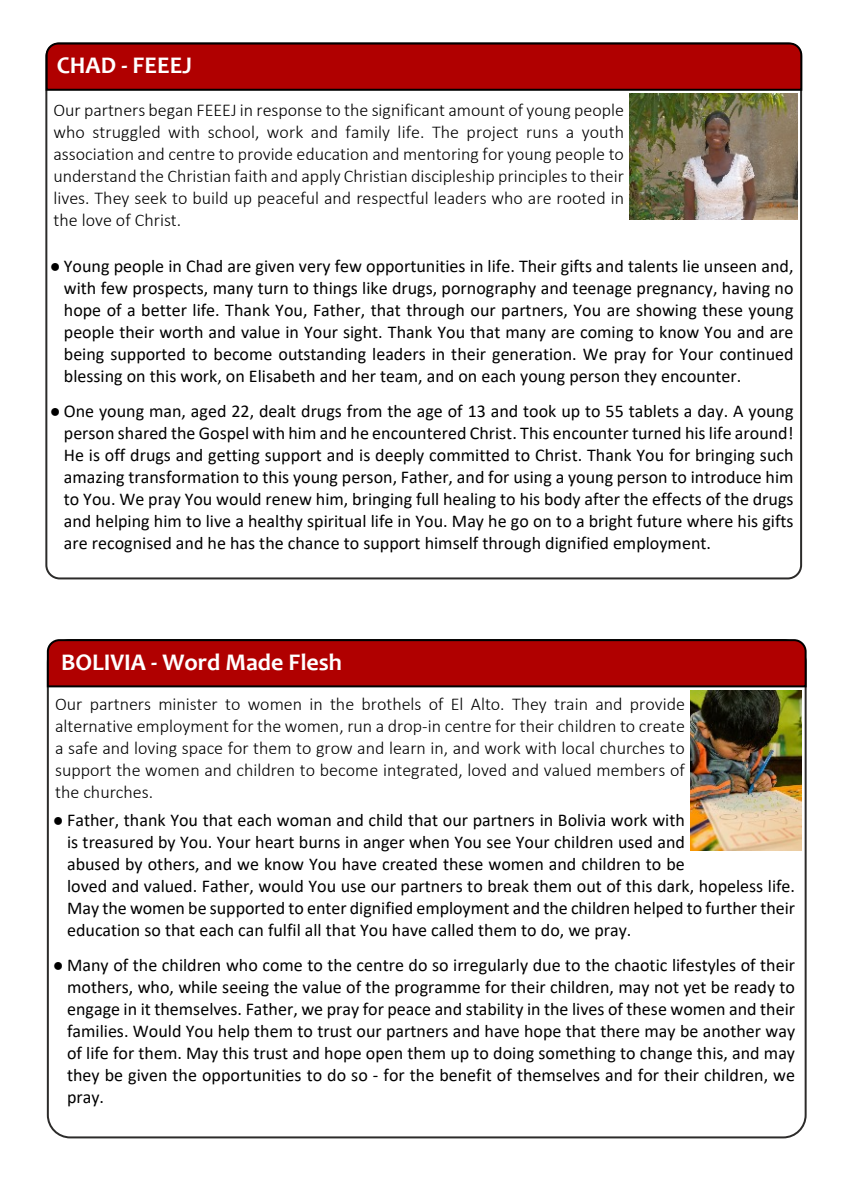
<style>
.page{position:relative;width:842px;height:1191px;background:#fff}
.page>*{position:absolute;margin:0;border:0;box-sizing:border-box;transform-origin:0 0}
.t1{font:700 24px "Candara";color:#fff}
.t2{font:18px/22px "Calibri";color:#000;text-align:justify}
.t3{font:300 18px/22px "Calibri";color:#000;text-align:justify}
.s1{font-family:"Times New Roman"}
</style>
<div class="page">
<div style="left:45px;top:43px;width:757px;height:536px;background:#fff;border:2px solid #2c2b2a;border-radius:13px"></div>
<svg style="left:45px;top:42px;width:758px;height:50px;background:#a30808"></svg>
<div style="left:47px;top:639px;width:760px;height:499px;background:#fff;border:2px solid #2c2b2a;border-radius:22px"></div>
<svg style="left:46px;top:639px;width:761px;height:49px;background:#a10404"></svg>
<img style="left:630px;top:94px;width:168px;height:126px">
<img style="left:691px;top:690px;width:111px;height:160px">
<h1 class="t1" style="left:57px;top:56px;width:137px">CHAD - FEEEJ</h1>
<p class="t3" style="left:53px;top:101px;width:572px">Our partners began FEEEJ in response to the significant amount of young people who struggled with school, work and family life. The project runs a youth association and centre to provide education and mentoring for young people to understand the Christian faith and apply Christian discipleship principles to their lives. They seek to build up peaceful and respectful leaders who are rooted in the love of Christ.</p>
<p class="t2" style="left:64px;top:256px;width:731px;text-indent:-14px"><span class="s1">●</span> Young people in Chad are given very few opportunities in life. Their gifts and talents lie unseen and, with few prospects, many turn to things like drugs, pornography and teenage pregnancy, having no hope of a better life. Thank You, Father, that through our partners, You are showing these young people their worth and value in Your sight. Thank You that many are coming to know You and are being supported to become outstanding leaders in their generation. We pray for Your continued blessing on this work, on Elisabeth and her team, and on each young person they encounter.</p>
<p class="t2" style="left:64px;top:401px;width:731px;text-indent:-14px"><span class="s1">●</span> One young man, aged 22, dealt drugs from the age of 13 and took up to 55 tablets a day. A young person shared the Gospel with him and he encountered Christ. This encounter turned his life around!<br>He is off drugs and getting support and is deeply committed to Christ. Thank You for bringing such amazing transformation to this young person, Father, and for using a young person to introduce him to You. We pray You would renew him, bringing full healing to his body after the effects of the drugs and helping him to live a healthy spiritual life in You. May he go on to a bright future where his gifts are recognised and he has the chance to support himself through dignified employment.</p>
<h1 class="t1" style="left:61px;top:652px;width:283px">BOLIVIA - Word Made Flesh</h1>
<p class="t3" style="left:55px;top:694px;width:631px">Our partners minister to women in the brothels of El Alto. They train and provide alternative employment for the women, run a drop-in centre for their children to create a safe and loving space for them to grow and learn in, and work with local churches to support the women and children to become integrated, loved and valued members of the churches.</p>
<p class="t2" style="left:67px;top:810px;width:729px;text-align:left;text-indent:-14px"><span class="s1">●</span> Father, thank You that each woman and child that our partners in Bolivia work with<br>is treasured by You. Your heart burns in anger when You see Your children used and<br>abused by others, and we know You have created these women and children to be<br>loved and valued. Father, would You use our partners to break them out of this dark, hopeless life.<br>May the women be supported to enter dignified employment and the children helped to further their education so that each can fulfil all that You have called them to do, we pray.</p>
<p class="t2" style="left:67px;top:955px;width:729px;text-indent:-14px"><span class="s1">●</span> Many of the children who come to the centre do so irregularly due to the chaotic lifestyles of their mothers, who, while seeing the value of the programme for their children, may not yet be ready to engage in it themselves. Father, we pray for peace and stability in the lives of these women and their families. Would You help them to trust our partners and have hope that there may be another way of life for them. May this trust and hope open them up to doing something to change this, and may they be given the opportunities to do so - for the benefit of themselves and for their children, we pray.</p>
</div>
